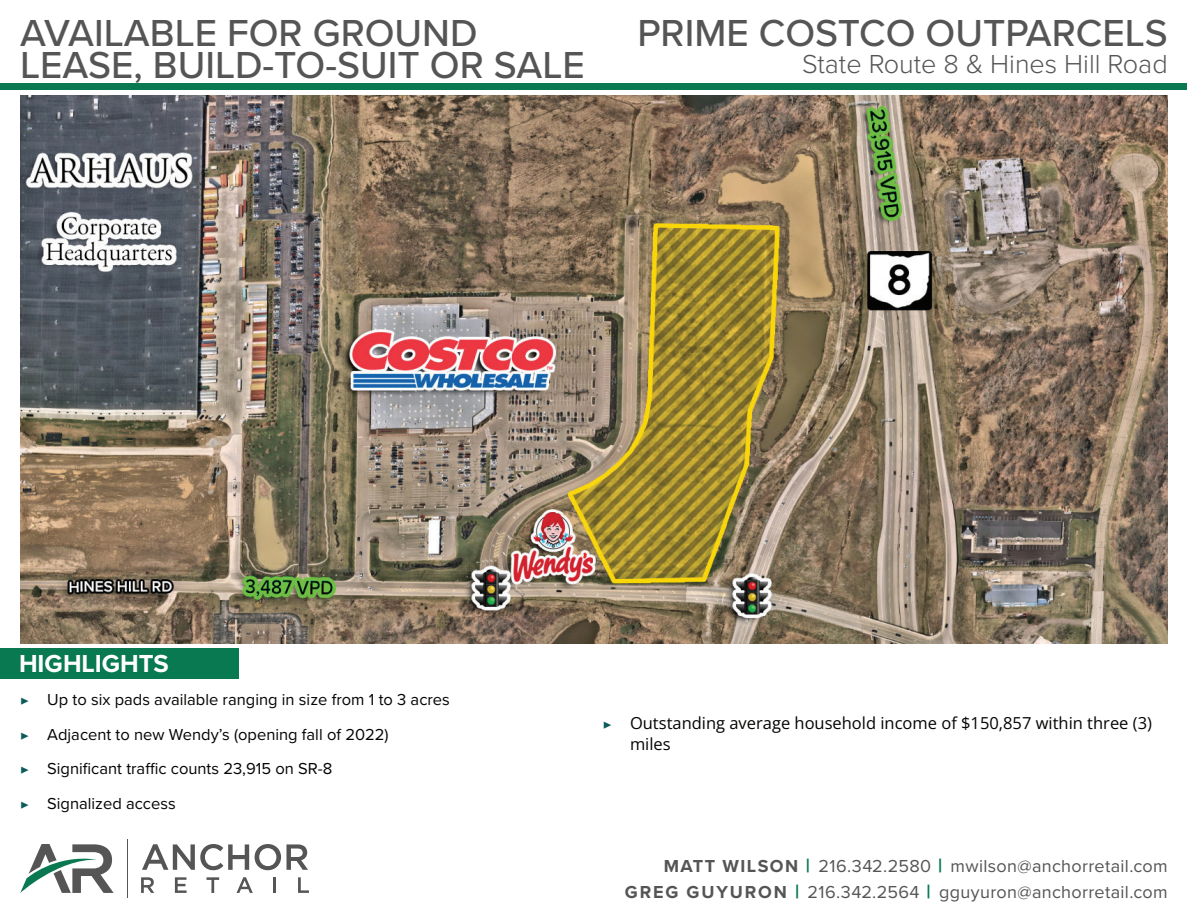
<style>
.page{position:relative;width:1188px;height:918px;background:#fff}
.page>*{position:absolute;margin:0;border:0;box-sizing:border-box;transform-origin:0 0}
.t1{font:500 39px/31.5px "Proxima Nova";color:#545554}
.t2{font:300 27px "Proxima Nova";color:#545554}
.t3{font:700 25.5px "Proxima Nova";color:#fff}
.t4{font:18px "Proxima Nova";letter-spacing:.02em;color:#545554}
.t5{font:16.5px/34.5px "Proxima Nova";color:#040503}
.t6{font:16.5px/21px "Open Sans";color:#040503}
.s1{font-family:"Minion Pro";font-size:15px;color:#0d5a5b}
.s2{font-weight:700}
.s3{font-weight:700;font-size:19.5px;color:#087951}
</style>
<div class="page">
<svg style="left:20px;top:844px;width:94px;height:49px"></svg>
<hr style="left:127px;top:839px;width:1px;height:59px;background:#545554">
<svg style="left:142px;top:844px;width:107px;height:26px"></svg>
<svg style="left:255px;top:844px;width:53px;height:26px"></svg>
<svg style="left:141px;top:877px;width:13px;height:16px"></svg>
<svg style="left:175px;top:877px;width:12px;height:16px"></svg>
<svg style="left:207px;top:877px;width:12px;height:16px"></svg>
<svg style="left:237px;top:877px;width:16px;height:16px"></svg>
<hr style="left:273px;top:877px;width:3px;height:16px;background:#545554">
<svg style="left:298px;top:877px;width:11px;height:16px"></svg>
<div style="left:1px;top:83px;width:1186px;height:7px;background:#087951"></div>
<img style="left:20px;top:96px;width:1148px;height:548px">
<div style="left:0;top:648px;width:238px;height:31px;background:#087951"></div>
<h1 class="t1" style="left:20px;top:16px;width:566px">AVAILABLE FOR GROUND<br>LEASE, BUILD-TO-SUIT OR SALE</h1>
<h1 class="t1" style="left:637px;top:16px;width:532px">PRIME COSTCO OUTPARCELS</h1>
<h2 class="t2" style="left:802px;top:44px;width:367px">State Route 8 &amp; Hines Hill Road</h2>
<h3 class="t3" style="left:19px;top:644px;width:151px">HIGHLIGHTS</h3>
<p class="t5" style="left:20px;top:682px;width:431px"><span class="s1">▶</span> Up to six pads available ranging in size from 1 to 3 acres <span class="s1">▶</span> Adjacent to new Wendy’s (opening fall of 2022)<br><span class="s1">▶</span> Significant traffic counts 23,915 on SR-8<br><span class="s1">▶</span> Signalized access</p>
<p class="t6" style="left:630px;top:712px;width:524px;text-indent:-27px"><span class="s1">▶</span> Outstanding average household income of $150,857 within three (3) miles</p>
<p class="t4" style="left:664px;top:852px;width:506px"><span class="s2">MATT WILSON</span> <span class="s3">|</span> 216.342.2580 <span class="s3">|</span> mwilson@anchorretail.com</p>
<p class="t4" style="left:625px;top:878px;width:544px"><span class="s2">GREG GUYURON</span> <span class="s3">|</span> 216.342.2564 <span class="s3">|</span> gguyuron@anchorretail.com</p>
</div>
